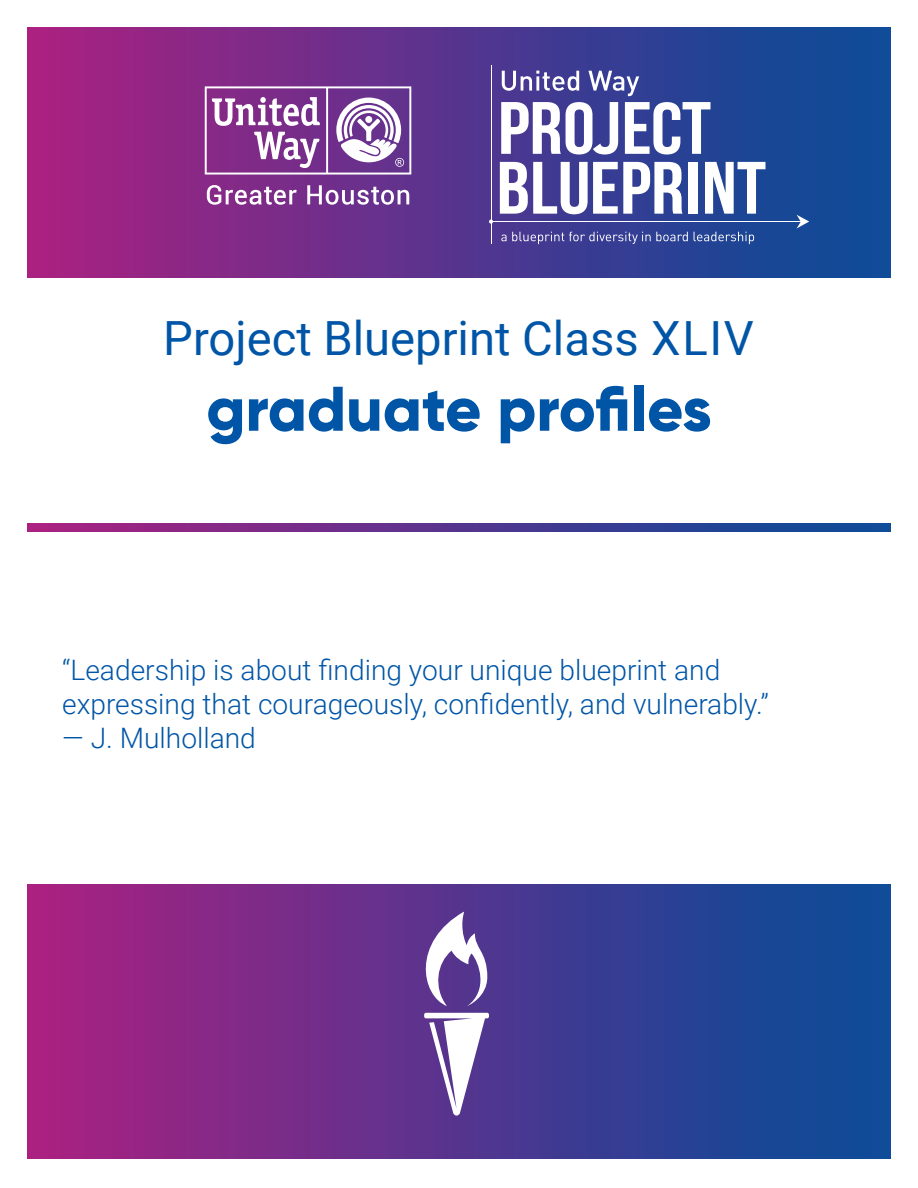
<style>
.page{position:relative;width:918px;height:1188px;background:#fff}
.page>*{position:absolute;margin:0;border:0;box-sizing:border-box;transform-origin:0 0}
.t1{font:800 62.85px "Gilroy";color:#0155a7}
.t2{font:47.1px "Roboto";color:#0155a7}
.t3{font:300 28.2px/33.8px "Roboto";color:#0155a7}
</style>
<div class="page">
<div style="left:27px;top:884px;width:864px;height:275px;background:linear-gradient(to right,#ab1f82,#034c9a)"></div>
<svg style="left:27px;top:524px;width:864px;height:7px;background:#56358d"></svg>
<div style="left:27px;top:27px;width:864px;height:250px;background:linear-gradient(to right,#ab1f82,#034c9a)"></div>
<svg style="left:424px;top:1013px;width:65px;height:103px"></svg>
<svg style="left:411px;top:912px;width:78px;height:94px"></svg>
<hr style="left:491px;top:65px;width:1px;height:179px;background:#fff">
<hr style="left:491px;top:221px;width:312px;height:1px;background:#fff">
<svg style="left:500px;top:162px;width:183px;height:52px"></svg>
<div style="left:689px;top:162px;width:9px;height:52px;background:#fff"></div>
<svg style="left:705px;top:162px;width:60px;height:52px"></svg>
<svg style="left:501px;top:102px;width:117px;height:52px"></svg>
<svg style="left:625px;top:102px;width:85px;height:52px"></svg>
<svg style="left:797px;top:215px;width:12px;height:14px"></svg>
<svg style="left:502px;top:71px;width:77px;height:20px"></svg>
<svg style="left:588px;top:71px;width:51px;height:25px"></svg>
<svg style="left:501px;top:232px;width:187px;height:12px;background:#5b5ea5"></svg>
<svg style="left:694px;top:232px;width:60px;height:12px"></svg>
<svg style="left:205px;top:86px;width:206px;height:89px"></svg>
<svg style="left:207px;top:185px;width:90px;height:20px"></svg>
<svg style="left:307px;top:185px;width:102px;height:20px"></svg>
<h2 class="t2" style="left:163px;top:306px;width:592px">Project Blueprint Class XLIV</h2>
<h1 class="t1" style="left:206px;top:369px;width:507px">graduate profiles</h1>
<p class="t3" style="left:62px;top:652px;width:708px">“Leadership is about finding your unique blueprint and expressing that courageously, confidently, and vulnerably.”</p>
<p class="t3" style="left:62px;top:720px;width:195px">— J. Mulholland</p>
</div>
